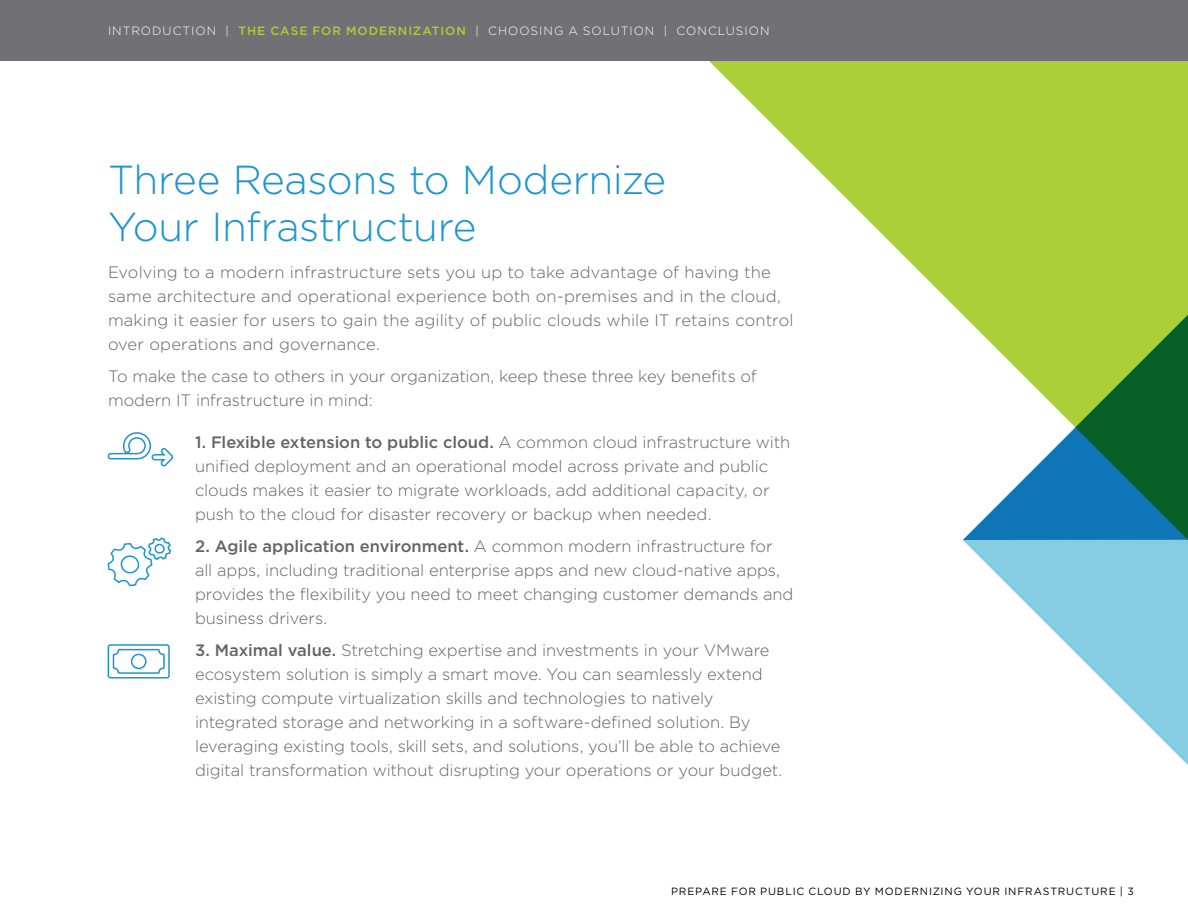
<style>
.page{position:relative;width:1188px;height:918px;background:#fff}
.page>*{position:absolute;margin:0;border:0;box-sizing:border-box;transform-origin:0 0}
.EB-Page_Header{font:300 40.5px/46.5px "Gotham";letter-spacing:-.01em;color:#1c94d2}
.EB-BODY_TEXT{font:300 16.5px/24px "Gotham";letter-spacing:-.005em;color:#636265}
.EB-_Nav_Text{font:300 12px "Gotham";letter-spacing:.085em;color:#fff}
.t1{font:10.5px "Gotham";letter-spacing:.08em;color:#000}
.s1{font-weight:500;color:#abcf38}
.s2{font-weight:500}
</style>
<div class="page">
<svg style="left:977px;top:554px;width:211px;height:211px"></svg>
<svg style="left:709px;top:61px;width:479px;height:493px"></svg>
<svg style="left:963px;top:301px;width:225px;height:239px"></svg>
<svg style="left:107px;top:432px;width:66px;height:35px"></svg>
<svg style="left:107px;top:537px;width:64px;height:50px"></svg>
<svg style="left:107px;top:644px;width:63px;height:35px"></svg>
<div style="left:0;top:0;width:1188px;height:61px;background:#717074"></div>
<p class="EB-_Nav_Text" style="left:108px;top:23px;width:663px">INTRODUCTION | <span class="s1">THE CASE FOR MODERNIZATION</span> | CHOOSING A SOLUTION | CONCLUSION</p>
<p class="EB-Page_Header" style="left:108px;top:156px;width:560px">Three Reasons to Modernize<br>Your Infrastructure</p>
<p class="EB-BODY_TEXT" style="left:108px;top:260px;width:687px">Evolving to a modern infrastructure sets you up to take advantage of having the same architecture and operational experience both on-premises and in the cloud, making it easier for users to gain the agility of public clouds while IT retains control over operations and governance.</p>
<p class="EB-BODY_TEXT" style="left:108px;top:364px;width:650px">To make the case to others in your organization, keep these three key benefits of modern IT infrastructure in mind:</p>
<p class="EB-BODY_TEXT" style="left:195px;top:429px;width:597px"><span class="s2">1. Flexible extension to public cloud.</span> A common cloud infrastructure with unified deployment and an operational model across private and public clouds makes it easier to migrate workloads, add additional capacity, or push to the cloud for disaster recovery or backup when needed.</p>
<p class="EB-BODY_TEXT" style="left:195px;top:533px;width:600px"><span class="s2">2. Agile application environment.</span> A common modern infrastructure for all apps, including traditional enterprise apps and new cloud-native apps, provides the flexibility you need to meet changing customer demands and business drivers.</p>
<p class="EB-BODY_TEXT" style="left:195px;top:638px;width:589px"><span class="s2">3. Maximal value.</span> Stretching expertise and investments in your VMware ecosystem solution is simply a smart move. You can seamlessly extend existing compute virtualization skills and technologies to natively integrated storage and networking in a software-defined solution. By leveraging existing tools, skill sets, and solutions, you’ll be able to achieve digital transformation without disrupting your operations or your budget.</p>
<p class="t1" style="left:671px;top:885px;width:464px">PREPARE FOR PUBLIC CLOUD BY MODERNIZING YOUR INFRASTRUCTURE | 3</p>
</div>
